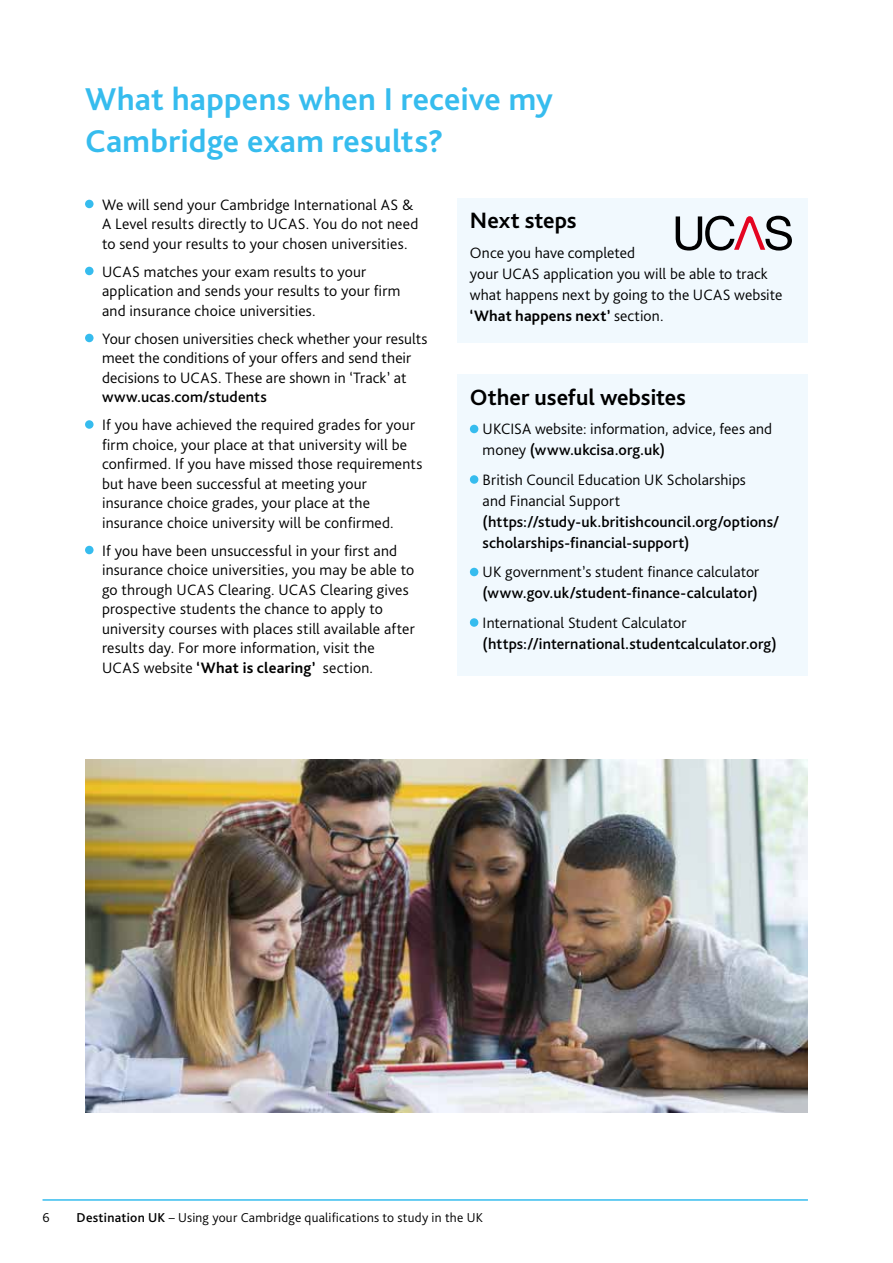
<style>
.page{position:relative;width:893px;height:1263px;background:#fff}
.page>*{position:absolute;margin:0;border:0;box-sizing:border-box;transform-origin:0 0}
.t1{font:700 33px/42px "Bliss Pro";letter-spacing:.01em;color:#36bcee}
.t2{font:700 23.25px "Bliss Pro";color:#000}
.t3{font:300 15.75px/19.5px "Bliss Pro";letter-spacing:.01em;color:#000}
.t4{font:500 15.75px/21px "Bliss Pro";letter-spacing:.005em;color:#000}
.t5{font:300 13.5px "Bliss Pro";letter-spacing:.015em;color:#000}
.s1{font-weight:700}
.s2{font-weight:500}
</style>
<div class="page">
<div style="left:85px;top:200px;width:9px;height:8px;background:#36bcee;border-radius:50%"></div>
<div style="left:85px;top:267px;width:9px;height:8px;background:#36bcee;border-radius:50%"></div>
<div style="left:85px;top:334px;width:9px;height:8px;background:#36bcee;border-radius:50%"></div>
<div style="left:85px;top:420px;width:9px;height:9px;background:#36bcee;border-radius:50%"></div>
<div style="left:85px;top:546px;width:9px;height:8px;background:#36bcee;border-radius:50%"></div>
<img style="left:85px;top:759px;width:723px;height:353px">
<div style="left:457px;top:374px;width:351px;height:302px;background:#f1f9fe"></div>
<div style="left:470px;top:425px;width:8px;height:8px;background:#36bcee;border-radius:50%"></div>
<div style="left:470px;top:475px;width:8px;height:9px;background:#36bcee;border-radius:50%"></div>
<div style="left:470px;top:568px;width:8px;height:8px;background:#36bcee;border-radius:50%"></div>
<div style="left:470px;top:618px;width:8px;height:9px;background:#36bcee;border-radius:50%"></div>
<div style="left:457px;top:198px;width:351px;height:144px;background:#f1f9fe"></div>
<svg style="left:676px;top:216px;width:116px;height:35px"></svg>
<hr style="left:43px;top:1199px;width:765px;height:2px;background:#36bcee">
<h1 class="t1" style="left:85px;top:78px;width:469px">What happens when I receive my<br>Cambridge exam results?</h1>
<p class="t3" style="left:102px;top:195px;width:318px">We will send your Cambridge International AS &amp;<br>A Level results directly to UCAS. You do not need to send your results to your chosen universities.</p>
<p class="t3" style="left:102px;top:262px;width:300px">UCAS matches your exam results to your application and sends your results to your firm and insurance choice universities.</p>
<p class="t3" style="left:102px;top:329px;width:327px">Your chosen universities check whether your results meet the conditions of your offers and send their decisions to UCAS. These are shown in ‘Track’ at</p>
<p class="t4" style="left:102px;top:386px;width:166px">www.ucas.com/students</p>
<p class="t3" style="left:102px;top:415px;width:322px">If you have achieved the required grades for your firm choice, your place at that university will be confirmed. If you have missed those requirements but have been successful at meeting your insurance choice grades, your place at the insurance choice university will be confirmed.</p>
<p class="t3" style="left:102px;top:541px;width:314px">If you have been unsuccessful in your first and insurance choice universities, you may be able to go through UCAS Clearing. UCAS Clearing gives prospective students the chance to apply to university courses with places still available after results day. For more information, visit the UCAS website <span class="s1">‘What is clearing’</span> section.</p>
<h2 class="t2" style="left:470px;top:206px;width:108px">Next steps</h2>
<p class="t3" style="left:470px;top:242px;width:314px;line-height:21px">Once you have completed<br>your UCAS application you will be able to track what happens next by going to the UCAS website <span class="s1">‘What happens next’</span> section.</p>
<h2 class="t2" style="left:470px;top:382px;width:218px">Other useful websites</h2>
<p class="t3" style="left:483px;top:418px;width:291px;line-height:21px">UKCISA website: information, advice, fees and money <span class="s2">(www.ukcisa.org.uk)</span></p>
<p class="t3" style="left:483px;top:469px;width:265px;line-height:21px">British Council Education UK Scholarships and Financial Support</p>
<p class="t4" style="left:483px;top:511px;width:298px">(https://study-uk.britishcouncil.org/options/ scholarships-financial-support)</p>
<p class="t3" style="left:483px;top:562px;width:278px">UK government’s student finance calculator</p>
<p class="t4" style="left:483px;top:582px;width:277px">(www.gov.uk/student-finance-calculator)</p>
<p class="t3" style="left:483px;top:613px;width:205px">International Student Calculator</p>
<p class="t4" style="left:483px;top:633px;width:296px">(https://international.studentcalculator.org)</p>
<p class="t5" style="left:43px;top:1209px;width:9px">6</p>
<p class="t5" style="left:77px;top:1209px;width:408px"><span class="s2">Destination UK</span> – Using your Cambridge qualifications to study in the UK</p>
</div>
